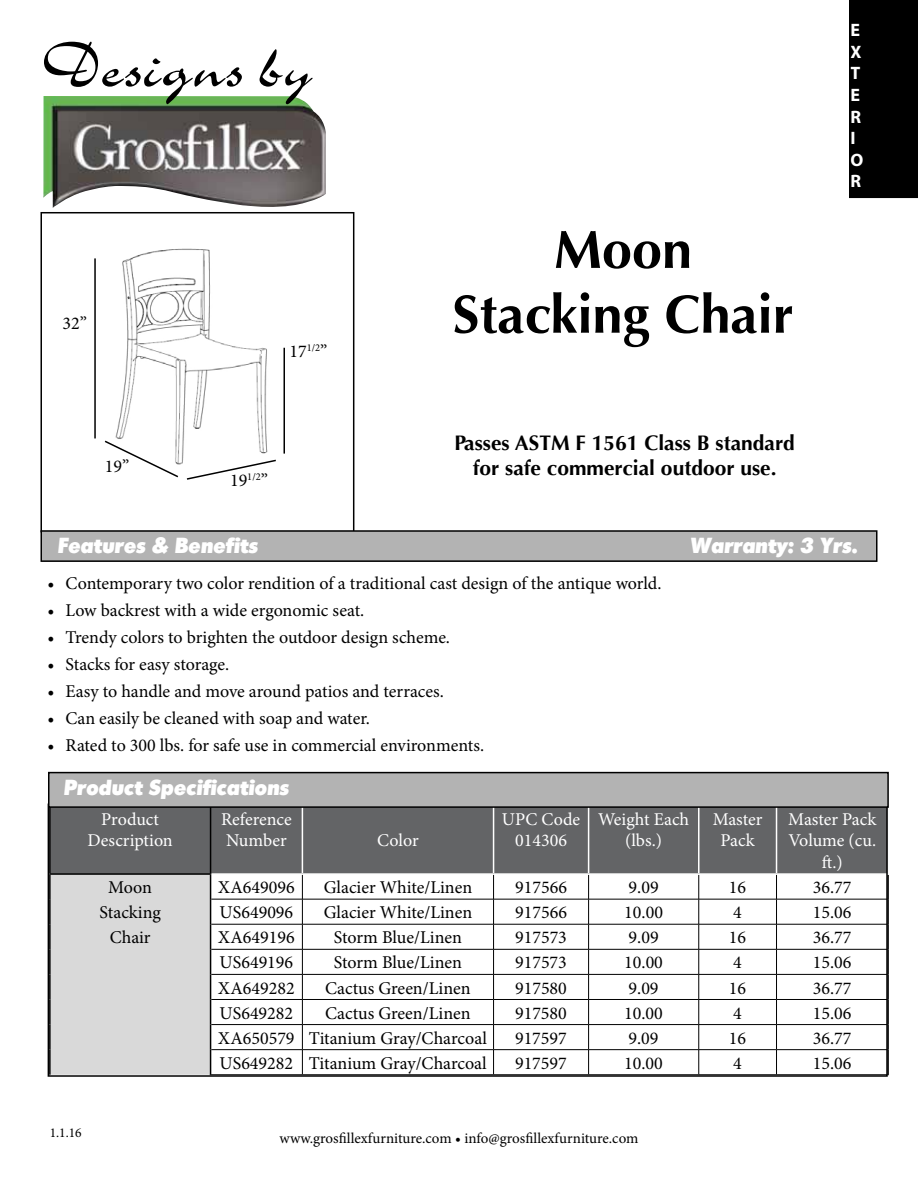
<style>
.page{position:relative;width:918px;height:1188px;background:#fff}
.page>*{position:absolute;margin:0;border:0;box-sizing:border-box;transform-origin:0 0}
.t1{font:72px "Airfoil Script S Si";color:#000}
.t2{font:700 54px/64.8px "Optima";color:#000;text-align:center}
.t3{font:700 21px/25.2px "Optima";color:#000;text-align:center}
.t4{font:italic 21px "Admisi Display S Si";color:#fff}
.t5{font:18px "Minion Pro";color:#000}
.t6{font:18px/21.6px "Minion Pro";color:#fff;text-align:center}
.t7{font:700 18px/21.6px "Myriad";color:#fff}
.t8{font:15px "Minion Pro";color:#000}
.t9{font:13.5px "Minion Pro";color:#000}
</style>
<div class="page">
<div style="left:40px;top:212px;width:314px;height:320px;border:2px solid #000"></div>
<div style="left:41px;top:531px;width:836px;height:30px;background:#b3b3b3"></div>
<div style="left:40px;top:530px;width:838px;height:32px;border:2px solid #000"></div>
<div style="left:51px;top:808px;width:834px;height:65px;background:#636466"></div>
<hr style="left:887px;top:875px;width:2px;height:24px;background:#000">
<hr style="left:887px;top:899px;width:2px;height:25px;background:#000">
<hr style="left:887px;top:924px;width:2px;height:25px;background:#000">
<hr style="left:887px;top:949px;width:2px;height:25px;background:#000">
<hr style="left:887px;top:974px;width:2px;height:25px;background:#000">
<hr style="left:887px;top:999px;width:2px;height:26px;background:#000">
<hr style="left:887px;top:1025px;width:2px;height:25px;background:#000">
<hr style="left:887px;top:1050px;width:2px;height:25px;background:#000">
<hr style="left:211px;top:899px;width:91px;height:1px;background:#000">
<hr style="left:302px;top:899px;width:192px;height:1px;background:#000">
<hr style="left:494px;top:899px;width:95px;height:1px;background:#000">
<hr style="left:589px;top:899px;width:110px;height:1px;background:#000">
<hr style="left:699px;top:899px;width:78px;height:1px;background:#000">
<hr style="left:777px;top:899px;width:110px;height:1px;background:#000">
<hr style="left:211px;top:924px;width:91px;height:1px;background:#000">
<hr style="left:302px;top:924px;width:192px;height:1px;background:#000">
<hr style="left:494px;top:924px;width:95px;height:1px;background:#000">
<hr style="left:589px;top:924px;width:110px;height:1px;background:#000">
<hr style="left:699px;top:924px;width:78px;height:1px;background:#000">
<hr style="left:777px;top:924px;width:110px;height:1px;background:#000">
<hr style="left:211px;top:949px;width:91px;height:1px;background:#000">
<hr style="left:302px;top:949px;width:192px;height:1px;background:#000">
<hr style="left:494px;top:949px;width:95px;height:1px;background:#000">
<hr style="left:589px;top:949px;width:110px;height:1px;background:#000">
<hr style="left:699px;top:949px;width:78px;height:1px;background:#000">
<hr style="left:777px;top:949px;width:110px;height:1px;background:#000">
<hr style="left:211px;top:974px;width:91px;height:1px;background:#000">
<hr style="left:302px;top:974px;width:192px;height:1px;background:#000">
<hr style="left:494px;top:974px;width:95px;height:1px;background:#000">
<hr style="left:589px;top:974px;width:110px;height:1px;background:#000">
<hr style="left:699px;top:974px;width:78px;height:1px;background:#000">
<hr style="left:777px;top:974px;width:110px;height:1px;background:#000">
<hr style="left:211px;top:999px;width:91px;height:1px;background:#000">
<hr style="left:302px;top:999px;width:192px;height:1px;background:#000">
<hr style="left:494px;top:999px;width:95px;height:1px;background:#000">
<hr style="left:589px;top:999px;width:110px;height:1px;background:#000">
<hr style="left:699px;top:999px;width:78px;height:1px;background:#000">
<hr style="left:777px;top:999px;width:110px;height:1px;background:#000">
<hr style="left:211px;top:1024px;width:91px;height:1px;background:#000">
<hr style="left:302px;top:1024px;width:192px;height:1px;background:#000">
<hr style="left:494px;top:1024px;width:95px;height:1px;background:#000">
<hr style="left:589px;top:1024px;width:110px;height:1px;background:#000">
<hr style="left:699px;top:1024px;width:78px;height:1px;background:#000">
<hr style="left:777px;top:1024px;width:110px;height:1px;background:#000">
<hr style="left:211px;top:1049px;width:91px;height:1px;background:#000">
<hr style="left:302px;top:1049px;width:192px;height:1px;background:#000">
<svg style="left:302px;top:875px;width:1px;height:199px"></svg>
<hr style="left:494px;top:1049px;width:95px;height:1px;background:#000">
<svg style="left:493px;top:875px;width:1px;height:199px"></svg>
<hr style="left:589px;top:1049px;width:110px;height:1px;background:#000">
<svg style="left:588px;top:875px;width:1px;height:199px"></svg>
<hr style="left:699px;top:1049px;width:78px;height:1px;background:#000">
<svg style="left:699px;top:875px;width:1px;height:199px"></svg>
<hr style="left:777px;top:1049px;width:110px;height:1px;background:#000">
<svg style="left:776px;top:875px;width:1px;height:199px"></svg>
<div style="left:51px;top:875px;width:160px;height:199px;background:#d9d9d9"></div>
<hr style="left:210px;top:807px;width:1px;height:66px;background:#000">
<hr style="left:302px;top:807px;width:1px;height:66px;background:#fff">
<hr style="left:493px;top:807px;width:1px;height:66px;background:#fff">
<hr style="left:588px;top:807px;width:1px;height:66px;background:#fff">
<hr style="left:698px;top:807px;width:2px;height:66px;background:#fff">
<hr style="left:776px;top:807px;width:1px;height:66px;background:#fff">
<hr style="left:49px;top:873px;width:162px;height:2px;background:#000">
<div style="left:49px;top:773px;width:839px;height:34px;background:#b3b3b3"></div>
<div style="left:48px;top:772px;width:841px;height:36px;border:2px solid #000"></div>
<img style="left:115px;top:248px;width:170px;height:206px">
<hr style="left:94px;top:258px;width:2px;height:180px;background:#000">
<svg style="left:104px;top:439px;width:174px;height:41px"></svg>
<hr style="left:284px;top:348px;width:1px;height:106px;background:#000">
<img style="left:43px;top:96px;width:283px;height:112px">
<div style="left:850px;top:1px;width:67px;height:196px;background:#000"></div>
<div style="left:849px;top:0;width:69px;height:198px;border:2px solid #000"></div>
<h1 class="t1" style="left:42px;top:32px;width:273px">Designs by</h1>
<p class="t5" style="left:63px;top:311px;width:26px">32”</p>
<p class="t5" style="left:105px;top:454px;width:26px">19”</p>
<p class="t5" style="left:289px;top:339px;width:40px">17<sup>1/2</sup>”</p>
<p class="t5" style="left:230px;top:468px;width:40px">19<sup>1/2</sup>”</p>
<h2 class="t2" style="left:452px;top:218px;width:343px">Moon<br>Stacking Chair</h2>
<p class="t3" style="left:455px;top:430px;width:342px">Passes ASTM F 1561 Class B standard for safe commercial outdoor use.</p>
<p class="t7" style="left:850px;top:20px;width:14px">E<br>X<br>T<br>E<br>R<br>I<br>O<br>R</p>
<p class="t4" style="left:58px;top:534px;width:202px">Features &amp; Benefits</p>
<p class="t4" style="left:690px;top:534px;width:169px">Warranty: 3 Yrs.</p>
<p class="t5" style="left:48px;top:571px;width:615px">• Contemporary two color rendition of a traditional cast design of the antique world.</p>
<p class="t5" style="left:48px;top:598px;width:318px">• Low backrest with a wide ergonomic seat.</p>
<p class="t5" style="left:48px;top:625px;width:404px">• Trendy colors to brighten the outdoor design scheme.</p>
<p class="t5" style="left:48px;top:652px;width:183px">• Stacks for easy storage.</p>
<p class="t5" style="left:48px;top:679px;width:398px">• Easy to handle and move around patios and terraces.</p>
<p class="t5" style="left:48px;top:706px;width:324px">• Can easily be cleaned with soap and water.</p>
<p class="t5" style="left:48px;top:733px;width:438px">• Rated to 300 lbs. for safe use in commercial environments.</p>
<p class="t4" style="left:63px;top:775px;width:227px">Product Specifications</p>
<p class="t6" style="left:88px;top:808px;width:87px">Product<br>Description</p>
<p class="t6" style="left:221px;top:808px;width:72px;text-align:left">Reference<br>Number</p>
<p class="t6" style="left:377px;top:830px;width:43px">Color</p>
<p class="t6" style="left:502px;top:808px;width:80px">UPC Code<br>014306</p>
<p class="t6" style="left:598px;top:808px;width:93px">Weight Each (lbs.)</p>
<p class="t6" style="left:713px;top:808px;width:51px">Master<br>Pack</p>
<p class="t6" style="left:788px;top:808px;width:89px">Master Pack<br>Volume (cu. ft.)</p>
<p class="t5" style="left:108px;top:875px;width:45px">Moon</p>
<p class="t5" style="left:218px;top:875px;width:78px">XA649096</p>
<p class="t5" style="left:324px;top:875px;width:150px">Glacier White/Linen</p>
<p class="t5" style="left:515px;top:875px;width:53px">917566</p>
<p class="t5" style="left:629px;top:875px;width:32px">9.09</p>
<p class="t5" style="left:729px;top:875px;width:19px">16</p>
<p class="t5" style="left:813px;top:875px;width:40px">36.77</p>
<p class="t5" style="left:100px;top:900px;width:63px">Stacking</p>
<p class="t5" style="left:220px;top:900px;width:75px">US649096</p>
<p class="t5" style="left:324px;top:900px;width:150px">Glacier White/Linen</p>
<p class="t5" style="left:515px;top:900px;width:53px">917566</p>
<p class="t5" style="left:624px;top:900px;width:40px">10.00</p>
<p class="t5" style="left:733px;top:900px;width:10px">4</p>
<p class="t5" style="left:813px;top:900px;width:40px">15.06</p>
<p class="t5" style="left:110px;top:926px;width:42px">Chair</p>
<p class="t5" style="left:218px;top:926px;width:78px">XA649196</p>
<p class="t5" style="left:334px;top:926px;width:130px">Storm Blue/Linen</p>
<p class="t5" style="left:515px;top:926px;width:53px">917573</p>
<p class="t5" style="left:629px;top:926px;width:32px">9.09</p>
<p class="t5" style="left:729px;top:926px;width:19px">16</p>
<p class="t5" style="left:813px;top:926px;width:40px">36.77</p>
<p class="t5" style="left:220px;top:951px;width:75px">US649196</p>
<p class="t5" style="left:334px;top:951px;width:130px">Storm Blue/Linen</p>
<p class="t5" style="left:515px;top:951px;width:53px">917573</p>
<p class="t5" style="left:624px;top:951px;width:40px">10.00</p>
<p class="t5" style="left:733px;top:951px;width:10px">4</p>
<p class="t5" style="left:813px;top:951px;width:40px">15.06</p>
<p class="t5" style="left:218px;top:976px;width:78px">XA649282</p>
<p class="t5" style="left:325px;top:976px;width:147px">Cactus Green/Linen</p>
<p class="t5" style="left:515px;top:976px;width:53px">917580</p>
<p class="t5" style="left:629px;top:976px;width:32px">9.09</p>
<p class="t5" style="left:729px;top:976px;width:19px">16</p>
<p class="t5" style="left:813px;top:976px;width:40px">36.77</p>
<p class="t5" style="left:220px;top:1001px;width:75px">US649282</p>
<p class="t5" style="left:325px;top:1001px;width:147px">Cactus Green/Linen</p>
<p class="t5" style="left:515px;top:1001px;width:53px">917580</p>
<p class="t5" style="left:624px;top:1001px;width:40px">10.00</p>
<p class="t5" style="left:733px;top:1001px;width:10px">4</p>
<p class="t5" style="left:813px;top:1001px;width:40px">15.06</p>
<p class="t5" style="left:218px;top:1026px;width:270px">XA650579 Titanium Gray/Charcoal</p>
<p class="t5" style="left:515px;top:1026px;width:53px">917597</p>
<p class="t5" style="left:629px;top:1026px;width:32px">9.09</p>
<p class="t5" style="left:729px;top:1026px;width:19px">16</p>
<p class="t5" style="left:813px;top:1026px;width:40px">36.77</p>
<p class="t5" style="left:220px;top:1051px;width:269px">US649282 Titanium Gray/Charcoal</p>
<p class="t5" style="left:515px;top:1051px;width:53px">917597</p>
<p class="t5" style="left:624px;top:1051px;width:40px">10.00</p>
<p class="t5" style="left:733px;top:1051px;width:10px">4</p>
<p class="t5" style="left:813px;top:1051px;width:40px">15.06</p>
<p class="t9" style="left:50px;top:1124px;width:34px">1.1.16</p>
<p class="t8" style="left:280px;top:1128px;width:360px">www.grosfillexfurniture.com • info@grosfillexfurniture.com</p>
</div>
